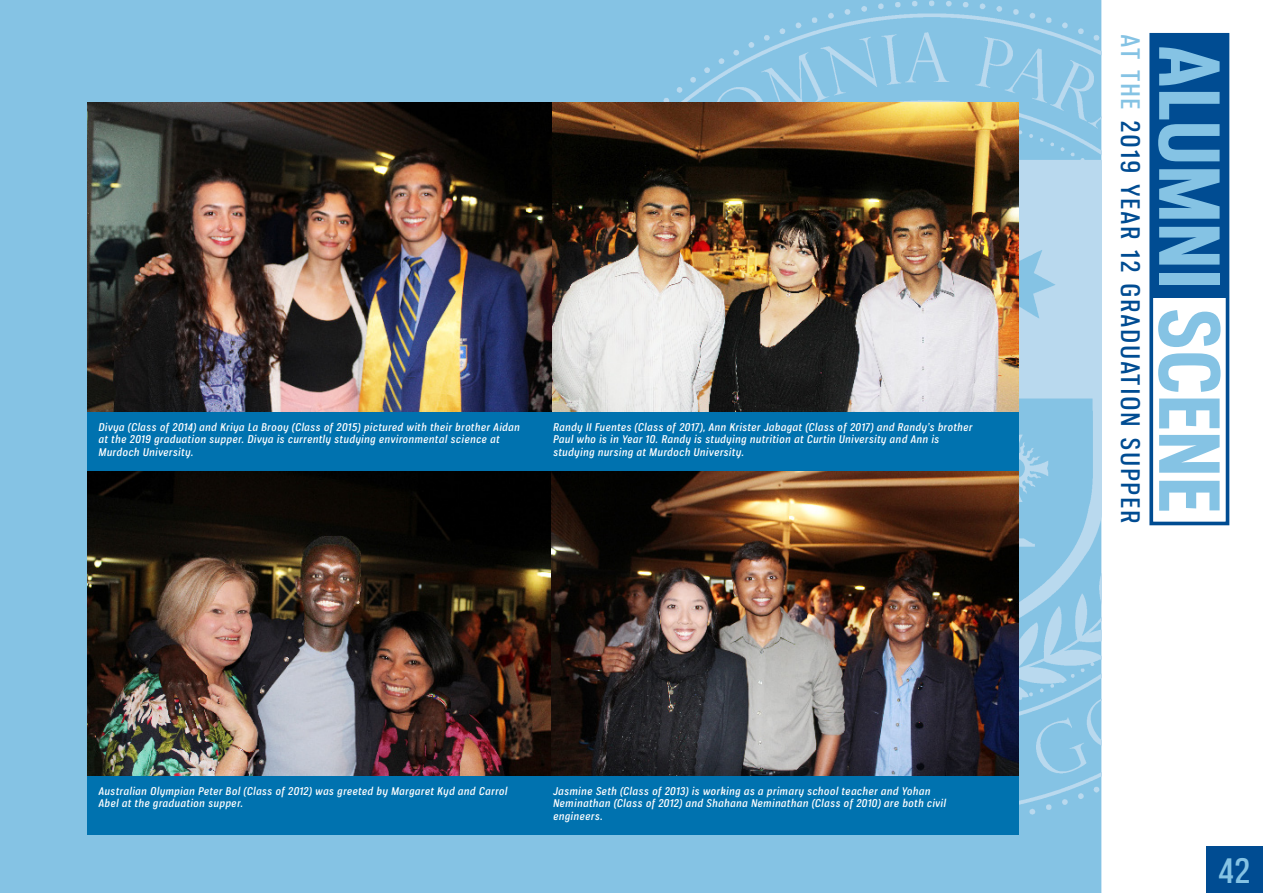
<style>
.page{position:relative;width:1263px;height:893px;background:#fff}
.page>*{position:absolute;margin:0;border:0;box-sizing:border-box;transform-origin:0 0}
.t1{font:700 81.45px "Veriox Rg";letter-spacing:-.04em;color:#85c3e4}
.t2{font:33.15px "Veriox Rg";color:#85c3e4}
.t3{font:24.9px "Veriox Rg";letter-spacing:.06em;color:#004c92}
.t4{font:italic 10.5px/12.6px "Veriox Rg";letter-spacing:.025em;color:#fff}
.s1{color:#85c3e4}
</style>
<div class="page">
<div style="left:1px;top:1px;width:1100px;height:891px;background:#85c3e4"></div>
<img style="left:497px;top:0;width:604px;height:835px">
<div style="left:1149px;top:33px;width:80px;height:492px;border:4px solid #004c92"></div>
<div style="left:1151px;top:35px;width:76px;height:263px;background:#004c92"></div>
<div style="left:1206px;top:847px;width:57px;height:46px;background:#004c92"></div>
<img style="left:87px;top:471px;width:931px;height:305px">
<img style="left:87px;top:102px;width:931px;height:310px">
<div style="left:87px;top:412px;width:931px;height:59px;background:#0072af"></div>
<div style="left:87px;top:776px;width:931px;height:59px;background:#0072af"></div>
<p class="t4" style="left:98px;top:420px;width:423px">Divya (Class of 2014) and Kriya La Brooy (Class of 2015) pictured with their brother Aidan at the 2019 graduation supper. Divya is currently studying environmental science at<br>Murdoch University.</p>
<p class="t4" style="left:553px;top:420px;width:421px">Randy II Fuentes (Class of 2017), Ann Krister Jabagat (Class of 2017) and Randy’s brother<br>Paul who is in Year 10. Randy is studying nutrition at Curtin University and Ann is studying nursing at Murdoch University.</p>
<p class="t4" style="left:98px;top:784px;width:411px">Australian Olympian Peter Bol (Class of 2012) was greeted by Margaret Kyd and Carrol<br>Abel at the graduation supper.</p>
<p class="t4" style="left:553px;top:784px;width:395px">Jasmine Seth (Class of 2013) is working as a primary school teacher and Yohan<br>Neminathan (Class of 2012) and Shahana Neminathan (Class of 2010) are both civil engineers.</p>
<p class="t3" style="left:1145px;top:34px;width:490px;rotate:90deg"><span class="s1">AT THE</span> 2019 YEAR 12 GRADUATION SUPPER</p>
<p class="t1" style="left:1237px;top:44px;width:472px;rotate:90deg">ALUMNI SCENE</p>
<p class="t2" style="left:1218px;top:851px;width:34px">42</p>
</div>
